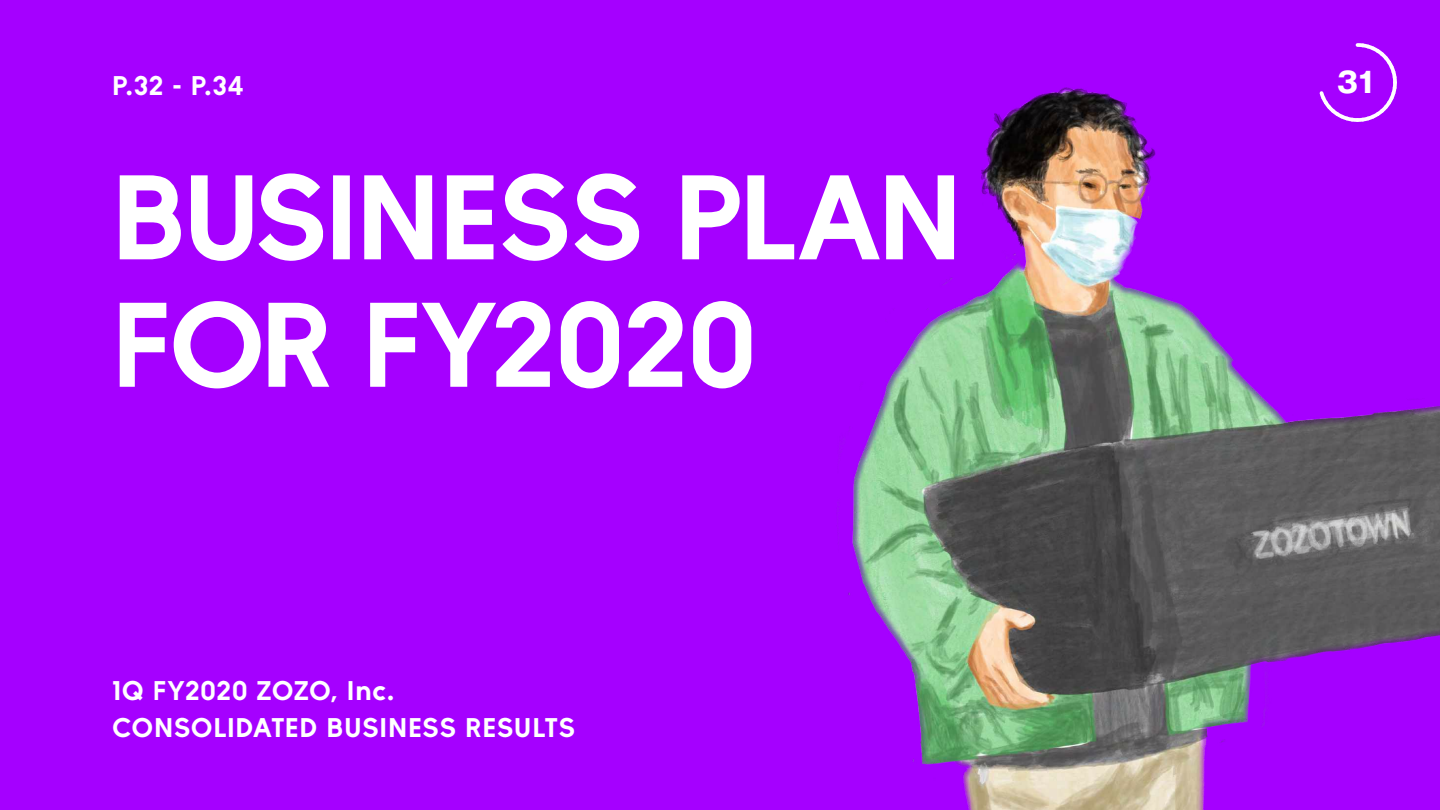
<style>
.page{position:relative;width:1440px;height:810px;background:#a500ff}
.page>*{position:absolute;margin:0;border:0;box-sizing:border-box;transform-origin:0 0}
.t1{font:700 120px/127.4px "ZOZO Gothic 005";color:#fff}
.t2{font:700 28.12px "Gothic MB101 Pro";color:#fff}
.t3{font:700 27px/37.5px "ZOZO Gothic 005";letter-spacing:.045em;color:#fff}
</style>
<div class="page">
<img style="left:837px;top:87px;width:603px;height:723px">
<svg style="left:1317px;top:43px;width:82px;height:81px"></svg>
<p class="t3" style="left:112px;top:66px;width:132px">P.32 - P.34</p>
<h1 class="t1" style="left:112px;top:150px;width:850px">BUSINESS PLAN<br>FOR FY2020</h1>
<p class="t3" style="left:112px;top:671px;width:464px">1Q FY2020 ZOZO, Inc.<br>CONSOLIDATED BUSINESS RESULTS</p>
<p class="t2" style="left:1337px;top:59px;width:42px">31</p>
</div>
